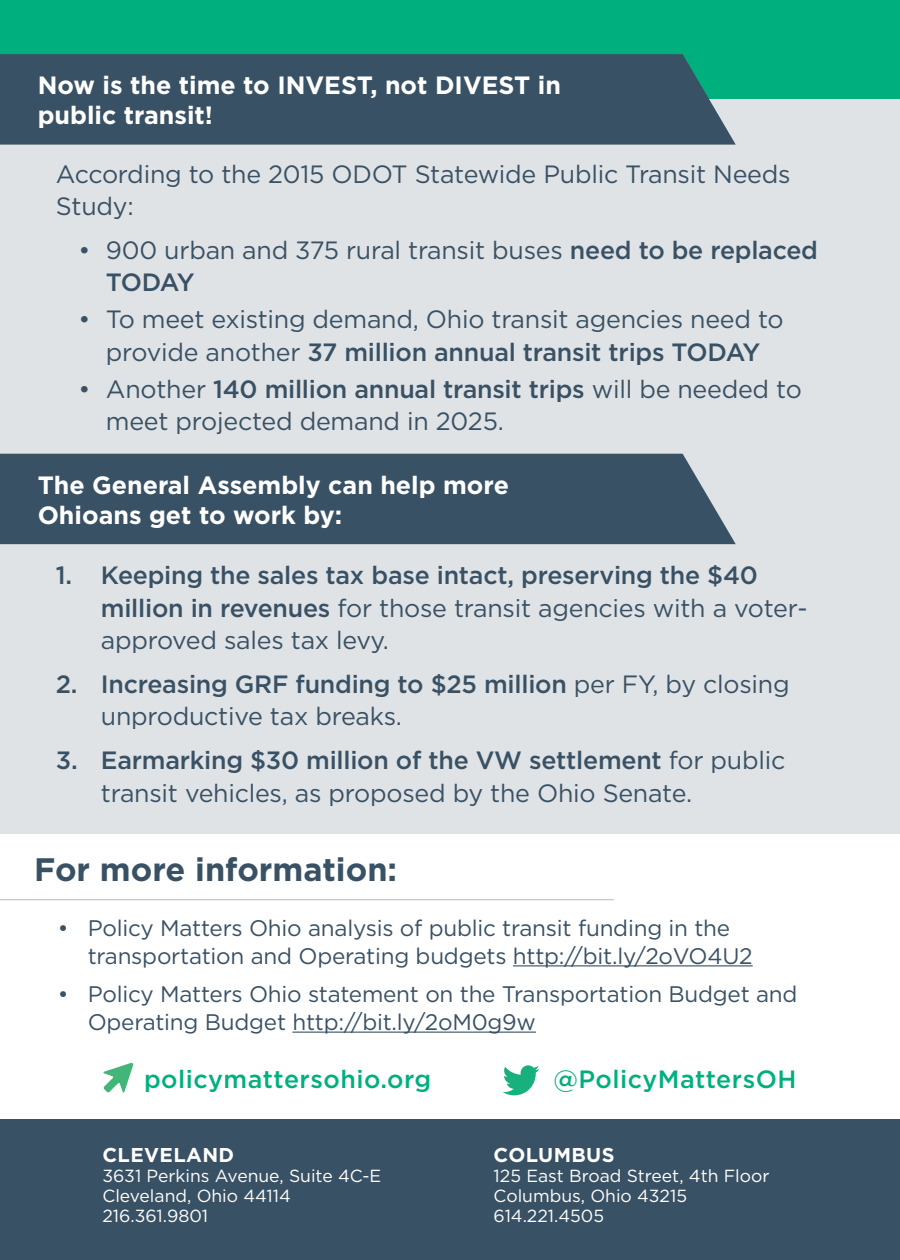
<style>
.page{position:relative;width:900px;height:1260px;background:#fff}
.page>*{position:absolute;margin:0;border:0;box-sizing:border-box;transform-origin:0 0}
.t1{font:700 32.5px "Gotham";color:#395164}
.t2{font:25px/32.5px "Gotham";letter-spacing:-.01em;color:#395164}
.t3{font:500 25px/32.5px "Gotham";letter-spacing:-.01em;color:#395164}
.t4{font:700 25px/30px "Gotham";color:#fff}
.t5{font:500 25px "Gotham";letter-spacing:.02em;color:#00af7e}
.t6{font:22.5px/27.5px "Gotham";letter-spacing:-.01em;color:#395164}
.t7{font:700 20px "Gotham";letter-spacing:.02em;color:#fff}
.t8{font:17.5px/20px "Gotham";color:#fff}
.s1{font-weight:500}
.s2{font-weight:400}
</style>
<div class="page">
<div style="left:0;top:0;width:900px;height:99px;background:#00af7e"></div>
<div style="left:0;top:99px;width:900px;height:735px;background:#e0e3e6"></div>
<div style="left:0;top:1120px;width:900px;height:140px;background:#395164"></div>
<svg style="left:104px;top:1063px;width:29px;height:30px"></svg>
<svg style="left:503px;top:1065px;width:36px;height:30px"></svg>
<div style="left:0;top:454px;width:736px;height:90px;background:#395164"></div>
<hr style="left:0;top:899px;width:614px;height:1px;background:#c2c7ce">
<hr style="left:513px;top:965px;width:240px;height:1px;background:#395164">
<hr style="left:292px;top:1032px;width:244px;height:1px;background:#395164">
<div style="left:0;top:54px;width:736px;height:91px;background:#395164"></div>
<p class="t4" style="left:38px;top:70px;width:525px">Now is the time to INVEST, not DIVEST in public transit!</p>
<p class="t2" style="left:56px;top:157px;width:736px">According to the 2015 ODOT Statewide Public Transit Needs<br>Study:</p>
<p class="t2" style="left:106px;top:233px;width:714px;text-indent:-28px">• 900 urban and 375 rural transit buses <span class="s1">need to be replaced<br>TODAY</span></p>
<p class="t2" style="left:78px;top:303px;width:707px;text-align:center">• To meet existing demand, Ohio transit agencies need to provide another <span class="s1">37 million annual transit trips TODAY</span></p>
<p class="t2" style="left:106px;top:372px;width:697px;text-indent:-28px">• Another <span class="s1">140 million annual transit trips</span> will be needed to meet projected demand in 2025.</p>
<p class="t4" style="left:38px;top:470px;width:473px">The General Assembly can help more<br>Ohioans get to work by:</p>
<p class="t3" style="left:101px;top:559px;width:708px;text-indent:-45px">1. Keeping the sales tax base intact, preserving the $40 million in revenues <span class="s2">for those transit agencies with a voter&shy;approved sales tax levy.</span></p>
<p class="t2" style="left:101px;top:667px;width:690px;text-indent:-45px"><span class="s1">2. Increasing GRF funding to $25 million</span> per FY, by closing unproductive tax breaks.</p>
<p class="t2" style="left:101px;top:744px;width:686px;text-indent:-45px"><span class="s1">3. Earmarking $30 million of the VW settlement</span> for public transit vehicles, as proposed by the Ohio Senate.</p>
<h1 class="t1" style="left:34px;top:848px;width:364px">For more information:</h1>
<p class="t6" style="left:88px;top:914px;width:667px;text-indent:-30px">• Policy Matters Ohio analysis of public transit funding in the transportation and Operating budgets http://bit.ly/2oVO4U2</p>
<p class="t6" style="left:88px;top:980px;width:711px;text-indent:-30px">• Policy Matters Ohio statement on the Transportation Budget and<br>Operating Budget http://bit.ly/2oM0g9w</p>
<p class="t5" style="left:144px;top:1063px;width:289px">policymattersohio.org</p>
<p class="t5" style="left:554px;top:1063px;width:244px">@PolicyMattersOH</p>
<p class="t7" style="left:102px;top:1142px;width:133px">CLEVELAND</p>
<p class="t8" style="left:102px;top:1165px;width:280px">3631 Perkins Avenue, Suite 4C-E<br>Cleveland, Ohio 44114<br>216.361.9801</p>
<p class="t7" style="left:494px;top:1142px;width:122px">COLUMBUS</p>
<p class="t8" style="left:494px;top:1165px;width:277px">125 East Broad Street, 4th Floor<br>Columbus, Ohio 43215<br>614.221.4505</p>
</div>
